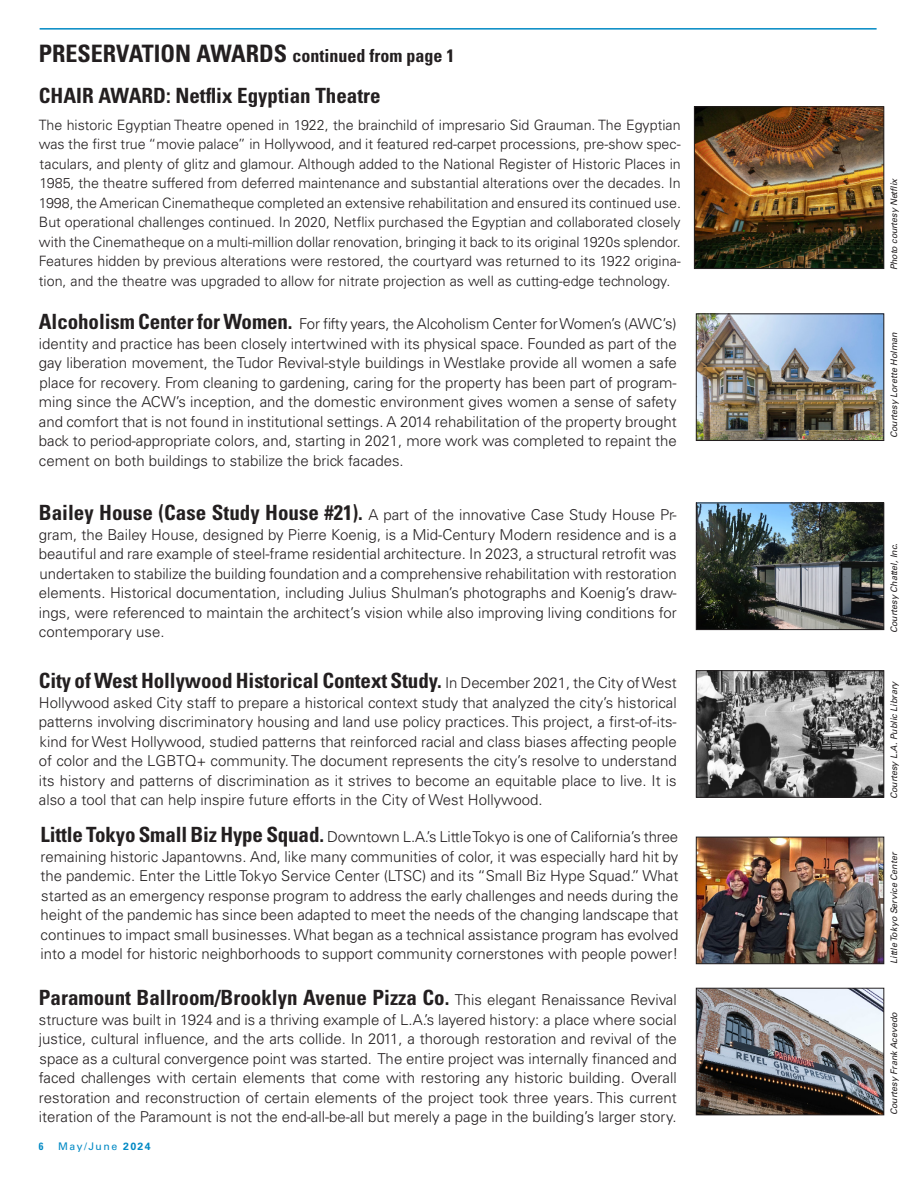
<style>
.page{position:relative;width:918px;height:1188px;background:#fff}
.page>*{position:absolute;margin:0;border:0;box-sizing:border-box;transform-origin:0 0}
.a_Subhead_1{font:700 condensed 24px "Univers LT Std";color:#231f20}
.a_Body_text_-_no_indent{font:700 condensed 21px "Univers LT Std";color:#231f20}
.a_Body_text_-_no_indent-2{font:300 15px/19.5px "Univers LT Std";color:#231f20;text-align:justify}
.a_Body_text_-_no_indent-3{font:300 14.25px/19.5px "Univers LT Std";color:#231f20;text-align:justify}
.t1{font:10.5px "Univers LT Std";letter-spacing:.14em;color:#0089c4}
.t2{font:700 condensed 10.5px "Univers LT Std";color:#0089c4}
.a_Caption{font:italic 9px "Univers LT Std";letter-spacing:-.005em;color:#231f20}
.s1{font-size:18px}
.s2{font-weight:700;font-stretch:condensed;font-size:21px}
.s3{font-weight:300;font-stretch:normal;font-size:15px}
.s4{font-weight:700}
</style>
<div class="page">
<hr style="left:40px;top:28px;width:837px;height:2px;background:#0089c4">
<img style="left:696px;top:109px;width:186px;height:158px">
<div style="left:694px;top:107px;width:190px;height:162px;border:1px solid #231f20"></div>
<img style="left:698px;top:316px;width:184px;height:123px">
<div style="left:696px;top:314px;width:188px;height:127px;border:1px solid #231f20"></div>
<img style="left:698px;top:505px;width:184px;height:123px">
<div style="left:696px;top:503px;width:188px;height:127px;border:1px solid #231f20"></div>
<img style="left:698px;top:672px;width:184px;height:124px">
<div style="left:696px;top:670px;width:188px;height:128px;border:1px solid #231f20"></div>
<img style="left:698px;top:839px;width:184px;height:123px">
<div style="left:696px;top:837px;width:188px;height:127px;border:1px solid #231f20"></div>
<img style="left:698px;top:990px;width:184px;height:123px">
<div style="left:696px;top:988px;width:188px;height:127px;border:1px solid #231f20"></div>
<p class="a_Subhead_1" style="left:39px;top:38px;width:417px">PRESERVATION AWARDS <span class="s1">continued from page 1</span></p>
<p class="a_Body_text_-_no_indent" style="left:39px;top:82px;width:343px">CHAIR AWARD: Netflix Egyptian Theatre</p>
<p class="a_Body_text_-_no_indent-3" style="left:39px;top:115px;width:644px">The historic Egyptian Theatre opened in 1922, the brainchild of impresario Sid Grauman. The Egyptian was the first true “movie palace” in Hollywood, and it featured red-carpet processions, pre-show spec&shy;taculars, and plenty of glitz and glamour. Although added to the National Register of Historic Places in 1985, the theatre suffered from deferred maintenance and substantial alterations over the decades. In 1998, the American Cinematheque completed an extensive rehabilitation and ensured its continued use.<br>But operational challenges continued. In 2020, Netflix purchased the Egyptian and collaborated closely with the Cinematheque on a multi-million dollar renovation, bringing it back to its original 1920s splendor.<br>Features hidden by previous alterations were restored, the courtyard was returned to its 1922 origina&shy;tion, and the theatre was upgraded to allow for nitrate projection as well as cutting-edge technology.</p>
<p class="a_Body_text_-_no_indent-2" style="left:39px;top:314px;width:639px"><span class="s2">Alcoholism Center for Women.</span> For fifty years, the Alcoholism Center for Women’s (AWC’s) identity and practice has been closely intertwined with its physical space. Founded as part of the gay liberation movement, the Tudor Revival-style buildings in Westlake provide all women a safe place for recovery. From cleaning to gardening, caring for the property has been part of program&shy;ming since the ACW’s inception, and the domestic environment gives women a sense of safety and comfort that is not found in institutional settings. A 2014 rehabilitation of the property brought back to period-appropriate colors, and, starting in 2021, more work was completed to repaint the cement on both buildings to stabilize the brick facades.</p>
<p class="a_Body_text_-_no_indent-2" style="left:39px;top:505px;width:639px"><span class="s2">Bailey House (Case Study House #21).</span> A part of the innovative Case Study House Pr&shy;gram, the Bailey House, designed by Pierre Koenig, is a Mid-Century Modern residence and is a beautiful and rare example of steel-frame residential architecture. In 2023, a structural retrofit was undertaken to stabilize the building foundation and a comprehensive rehabilitation with restoration elements. Historical documentation, including Julius Shulman’s photographs and Koenig’s draw&shy;ings, were referenced to maintain the architect’s vision while also improving living conditions for contemporary use.</p>
<p class="a_Body_text_-_no_indent" style="left:39px;top:668px;width:639px">City of West Hollywood Historical Context Study. <span class="s3">In December 2021, the City of West</span></p>
<p class="a_Body_text_-_no_indent-2" style="left:39px;top:693px;width:639px">Hollywood asked City staff to prepare a historical context study that analyzed the city’s historical patterns involving discriminatory housing and land use policy practices. This project, a first-of-its&shy;kind for West Hollywood, studied patterns that reinforced racial and class biases affecting people of color and the LGBTQ+ community. The document represents the city’s resolve to understand its history and patterns of discrimination as it strives to become an equitable place to live. It is also a tool that can help inspire future efforts in the City of West Hollywood.</p>
<p class="a_Body_text_-_no_indent-2" style="left:40px;top:827px;width:639px"><span class="s2">Little Tokyo Small Biz Hype Squad.</span> Downtown L.A.’s Little Tokyo is one of California’s three remaining historic Japantowns. And, like many communities of color, it was especially hard hit by the pandemic. Enter the Little Tokyo Service Center (LTSC) and its “Small Biz Hype Squad.” What started as an emergency response program to address the early challenges and needs during the height of the pandemic has since been adapted to meet the needs of the changing landscape that continues to impact small businesses. What began as a technical assistance program has evolved into a model for historic neighborhoods to support community cornerstones with people power!</p>
<p class="a_Caption" style="left:889px;top:270px;width:94px;rotate:-90deg">Photo courtesy Netflix</p>
<p class="a_Caption" style="left:889px;top:438px;width:108px;rotate:-90deg">Courtesy Lorette Holman</p>
<p class="a_Caption" style="left:889px;top:633px;width:92px;rotate:-90deg">Courtesy Chattel, Inc.</p>
<p class="a_Caption" style="left:889px;top:799px;width:120px;rotate:-90deg">Courtesy L.A. Public Library</p>
<p class="a_Caption" style="left:889px;top:964px;width:114px;rotate:-90deg">Little Tokyo Service Center</p>
<p class="a_Body_text_-_no_indent" style="left:39px;top:985px;width:639px">Paramount Ballroom/Brooklyn Avenue Pizza Co. <span class="s3">This elegant Renaissance Revival</span></p>
<p class="a_Body_text_-_no_indent-2" style="left:39px;top:1010px;width:639px">structure was built in 1924 and is a thriving example of L.A.’s layered history: a place where social justice, cultural influence, and the arts collide. In 2011, a thorough restoration and revival of the space as a cultural convergence point was started. The entire project was internally financed and faced challenges with certain elements that come with restoring any historic building. Overall restoration and reconstruction of certain elements of the project took three years. This current iteration of the Paramount is not the end-all-be-all but merely a page in the building’s larger story.</p>
<p class="a_Caption" style="left:889px;top:1115px;width:104px;rotate:-90deg">Courtesy Frank Acevedo</p>
<p class="t2" style="left:39px;top:1139px;width:6px">6</p>
<p class="t1" style="left:58px;top:1140px;width:94px">May/June <span class="s4">2024</span></p>
</div>
